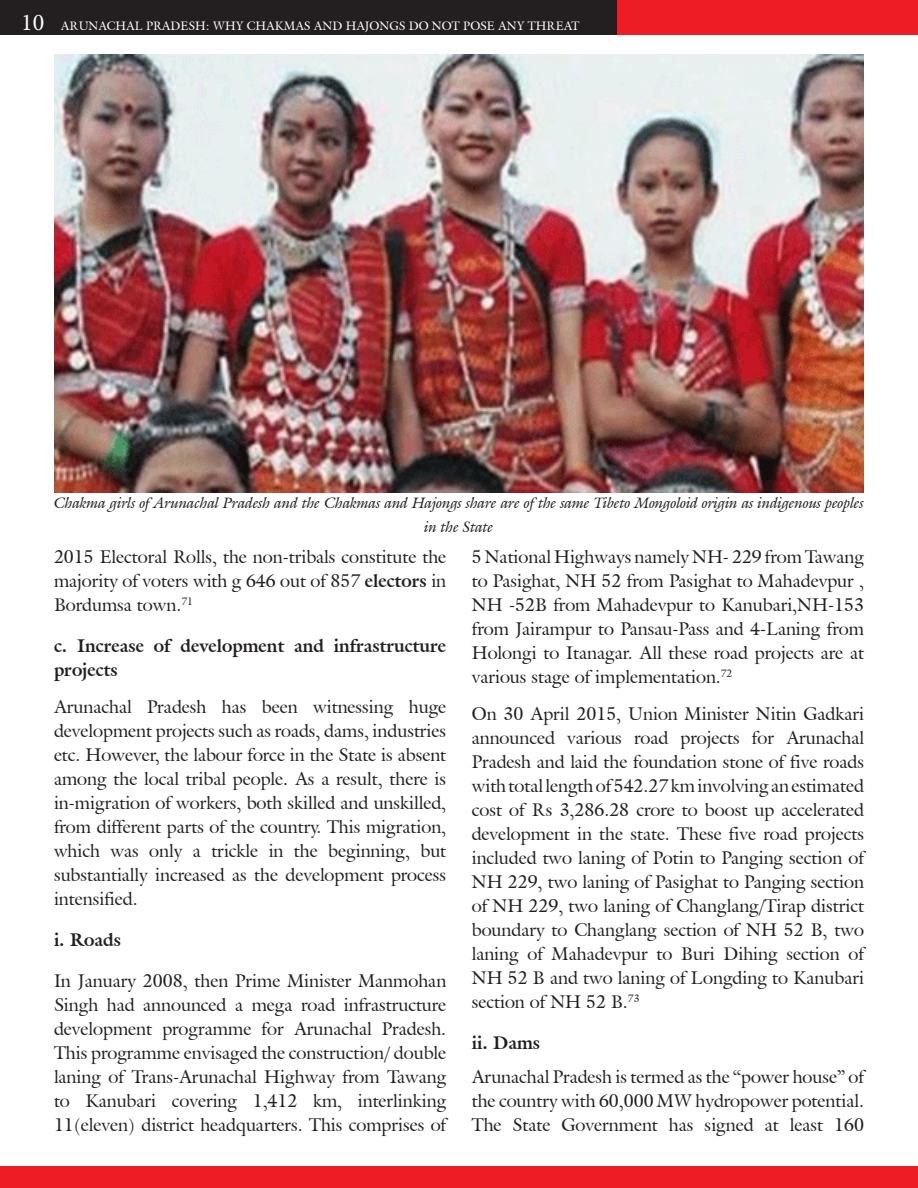
<style>
.page{position:relative;width:918px;height:1188px;background:#fff}
.page>*{position:absolute;margin:0;border:0;box-sizing:border-box;transform-origin:0 0}
.BODY_TEXT{font:18px/24px "Galliard IT Cby BT";color:#231f20;text-align:justify}
.BODY_TEXT-2{font:700 18px/24px "Galliard IT Cby BT";color:#231f20}
.BODY_TEXT-3{font:italic 15px/24px "Galliard IT Cby BT";color:#231f20;text-align:center}
.t1{font:12px "Galliard IT Cby BT";color:#fff}
.s1{font-family:"Minion Pro";font-size:24px}
.s2{font-weight:700}
</style>
<div class="page">
<div style="left:0;top:0;width:918px;height:34px;background:#ee1d23"></div>
<div style="left:0;top:1167px;width:918px;height:21px;background:#ee1d23"></div>
<div style="left:0;top:0;width:617px;height:34px;background:#231f20"></div>
<img style="left:54px;top:54px;width:810px;height:439px">
<p class="t1" style="left:21px;top:18px;width:560px"><span class="s1">10</span> ARUNACHAL PRADESH: WHY CHAKMAS AND HAJONGS DO NOT POSE ANY THREAT</p>
<p class="BODY_TEXT-3" style="left:54px;top:491px;width:812px">Chakma girls of Arunachal Pradesh and the Chakmas and Hajongs share are of the same Tibeto Mongoloid origin as indigenous peoples in the State</p>
<p class="BODY_TEXT" style="left:54px;top:545px;width:394px">2015 Electoral Rolls, the non-tribals constitute the majority of voters with g 646 out of 857 <span class="s2">electors</span> in Bordumsa town.<sup>71</sup></p>
<p class="BODY_TEXT-2" style="left:54px;top:634px;width:394px">c. Increase of development and infrastructure projects</p>
<p class="BODY_TEXT" style="left:54px;top:694px;width:394px">Arunachal Pradesh has been witnessing huge development projects such as roads, dams, industries etc. However, the labour force in the State is absent among the local tribal people. As a result, there is in-migration of workers, both skilled and unskilled, from different parts of the country. This migration, which was only a trickle in the beginning, but substantially increased as the development process intensified.</p>
<p class="BODY_TEXT-2" style="left:54px;top:927px;width:69px">i. Roads</p>
<p class="BODY_TEXT" style="left:54px;top:968px;width:394px">In January 2008, then Prime Minister Manmohan Singh had announced a mega road infrastructure development programme for Arunachal Pradesh.<br>This programme envisaged the construction/ double laning of Trans-Arunachal Highway from Tawang to Kanubari covering 1,412 km, interlinking 11(eleven) district headquarters. This comprises of</p>
<p class="BODY_TEXT" style="left:472px;top:545px;width:394px">5 National Highways namely NH- 229 from Tawang to Pasighat, NH 52 from Pasighat to Mahadevpur , NH -52B from Mahadevpur to Kanubari,NH-153 from Jairampur to Pansau-Pass and 4-Laning from Holongi to Itanagar. All these road projects are at various stage of implementation.<sup>72</sup></p>
<p class="BODY_TEXT" style="left:472px;top:701px;width:394px">On 30 April 2015, Union Minister Nitin Gadkari announced various road projects for Arunachal Pradesh and laid the foundation stone of five roads with total length of 542.27 km involving an estimated cost of Rs 3,286.28 crore to boost up accelerated development in the state. These five road projects included two laning of Potin to Panging section of NH 229, two laning of Pasighat to Panging section of NH 229, two laning of Changlang/Tirap district boundary to Changlang section of NH 52 B, two laning of Mahadevpur to Buri Dihing section of NH 52 B and two laning of Longding to Kanubari section of NH 52 B.<sup>73</sup></p>
<p class="BODY_TEXT-2" style="left:472px;top:1030px;width:70px">ii. Dams</p>
<p class="BODY_TEXT" style="left:472px;top:1065px;width:394px">Arunachal Pradesh is termed as the “power house” of the country with 60,000 MW hydropower potential.<br>The State Government has signed at least 160</p>
</div>
